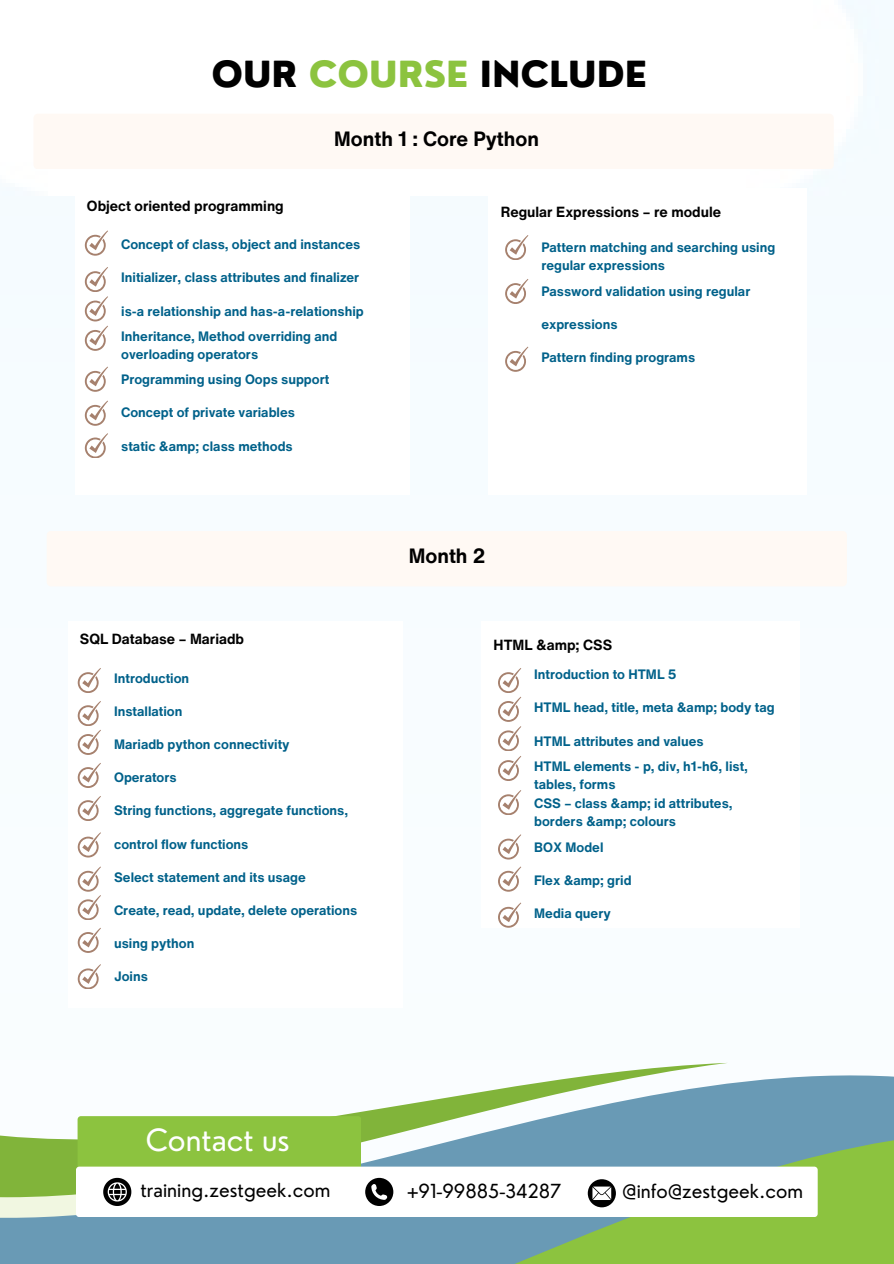
<style>
.page{position:relative;width:894px;height:1264px;background:#fff}
.page>*{position:absolute;margin:0;border:0;box-sizing:border-box;transform-origin:0 0}
.t1{font:800 35.1px "Nourd";color:#000}
.t2{font:29.85px "Nourd";color:#fff}
.t3{font:700 20.1px "Helvetica Now Text";color:#000}
.t4{font:18.9px "Nourd";color:#000}
.t5{font:700 14.25px "Helvetica Now Text";color:#000}
.t6{font:700 13.2px/17.7px "Helvetica Now Text";color:#00618a}
.s1{color:#8cc33f}
</style>
<div class="page">
<svg style="left:0;top:1017px;width:893px;height:246px"></svg>
<svg style="left:491px;top:1126px;width:402px;height:137px;background:#7cb078"></svg>
<div style="left:78px;top:1116px;width:283px;height:100px;background:#8cc33f;border-radius:3px"></div>
<div style="left:76px;top:1166px;width:741px;height:50px;background:#fff;border-radius:3px"></div>
<svg style="left:103px;top:1177px;width:28px;height:28px"></svg>
<svg style="left:365px;top:1177px;width:28px;height:28px"></svg>
<div style="left:33px;top:114px;width:800px;height:55px;background:#fff9f4;border-radius:4px"></div>
<div style="left:47px;top:531px;width:799px;height:55px;background:#fff9f4;border-radius:5px"></div>
<svg style="left:85px;top:230px;width:23px;height:25px"></svg>
<svg style="left:78px;top:668px;width:23px;height:24px"></svg>
<svg style="left:78px;top:701px;width:23px;height:53px"></svg>
<svg style="left:85px;top:267px;width:23px;height:83px"></svg>
<svg style="left:78px;top:763px;width:23px;height:24px"></svg>
<svg style="left:85px;top:366px;width:23px;height:25px"></svg>
<svg style="left:78px;top:796px;width:23px;height:24px"></svg>
<svg style="left:85px;top:400px;width:23px;height:25px"></svg>
<svg style="left:78px;top:832px;width:23px;height:25px"></svg>
<svg style="left:85px;top:433px;width:23px;height:25px"></svg>
<svg style="left:78px;top:866px;width:23px;height:53px"></svg>
<svg style="left:78px;top:927px;width:23px;height:25px"></svg>
<svg style="left:78px;top:964px;width:23px;height:24px"></svg>
<svg style="left:505px;top:235px;width:23px;height:25px"></svg>
<svg style="left:587px;top:1179px;width:28px;height:28px"></svg>
<svg style="left:505px;top:279px;width:23px;height:24px"></svg>
<svg style="left:505px;top:346px;width:23px;height:25px"></svg>
<svg style="left:498px;top:668px;width:23px;height:112px"></svg>
<svg style="left:498px;top:790px;width:23px;height:24px"></svg>
<svg style="left:498px;top:834px;width:23px;height:25px"></svg>
<svg style="left:498px;top:866px;width:23px;height:25px"></svg>
<svg style="left:498px;top:902px;width:23px;height:25px"></svg>
<p class="t1" style="left:211px;top:52px;width:437px">OUR <span class="s1">COURSE</span> INCLUDE</p>
<p class="t5" style="left:87px;top:195px;width:198px">Object oriented programming</p>
<p class="t3" style="left:334px;top:124px;width:206px">Month 1 : Core Python</p>
<p class="t5" style="left:500px;top:201px;width:222px">Regular Expressions – re module</p>
<p class="t6" style="left:121px;top:235px;width:241px">Concept of class, object and instances</p>
<p class="t6" style="left:121px;top:268px;width:239px">Initializer, class attributes and finalizer</p>
<p class="t6" style="left:121px;top:302px;width:244px">is-a relationship and has-a-relationship</p>
<p class="t6" style="left:121px;top:327px;width:218px">Inheritance, Method overriding and overloading operators</p>
<p class="t6" style="left:121px;top:370px;width:209px">Programming using Oops support</p>
<p class="t6" style="left:121px;top:403px;width:175px">Concept of private variables</p>
<p class="t6" style="left:121px;top:437px;width:173px">static &amp;amp; class methods</p>
<p class="t5" style="left:80px;top:628px;width:166px">SQL Database – Mariadb</p>
<p class="t6" style="left:114px;top:668px;width:77px">Introduction</p>
<p class="t6" style="left:114px;top:702px;width:70px">Installation</p>
<p class="t6" style="left:114px;top:735px;width:177px">Mariadb python connectivity</p>
<p class="t6" style="left:114px;top:768px;width:64px">Operators</p>
<p class="t6" style="left:114px;top:801px;width:235px">String functions, aggregate functions,</p>
<p class="t6" style="left:114px;top:834px;width:136px">control flow functions</p>
<p class="t6" style="left:114px;top:868px;width:193px">Select statement and its usage</p>
<h3 class="t6" style="left:114px;top:901px;width:244px">Create, read, update, delete operations</h3>
<h3 class="t6" style="left:114px;top:934px;width:82px">using python</h3>
<p class="t6" style="left:114px;top:967px;width:35px">Joins</p>
<p class="t6" style="left:541px;top:238px;width:235px">Pattern matching and searching using regular expressions</p>
<p class="t6" style="left:541px;top:282px;width:210px">Password validation using regular</p>
<p class="t6" style="left:541px;top:315px;width:78px">expressions</p>
<p class="t6" style="left:541px;top:348px;width:155px">Pattern finding programs</p>
<p class="t3" style="left:408px;top:541px;width:79px">Month 2</p>
<p class="t5" style="left:493px;top:633px;width:120px">HTML &amp;amp; CSS</p>
<p class="t6" style="left:534px;top:665px;width:144px">Introduction to HTML 5</p>
<p class="t6" style="left:534px;top:698px;width:242px">HTML head, title, meta &amp;amp; body tag</p>
<p class="t6" style="left:534px;top:731px;width:171px">HTML attributes and values</p>
<p class="t6" style="left:534px;top:757px;width:215px">HTML elements - p, div, h1-h6, list,</p>
<p class="t6" style="left:534px;top:775px;width:83px">tables, forms</p>
<p class="t6" style="left:534px;top:793px;width:200px">CSS – class &amp;amp; id attributes,</p>
<p class="t6" style="left:534px;top:812px;width:143px">borders &amp;amp; colours</p>
<p class="t6" style="left:534px;top:838px;width:71px">BOX Model</p>
<p class="t6" style="left:534px;top:871px;width:99px">Flex &amp;amp; grid</p>
<p class="t6" style="left:534px;top:904px;width:78px">Media query</p>
<h3 class="t2" style="left:146px;top:1120px;width:145px">Contact us</h3>
<h1 class="t4" style="left:140px;top:1178px;width:191px">training.zestgeek.com</h1>
<p class="t4" style="left:407px;top:1179px;width:156px">+91-99885-34287</p>
<p class="t4" style="left:622px;top:1179px;width:182px">@info@zestgeek.com</p>
</div>
